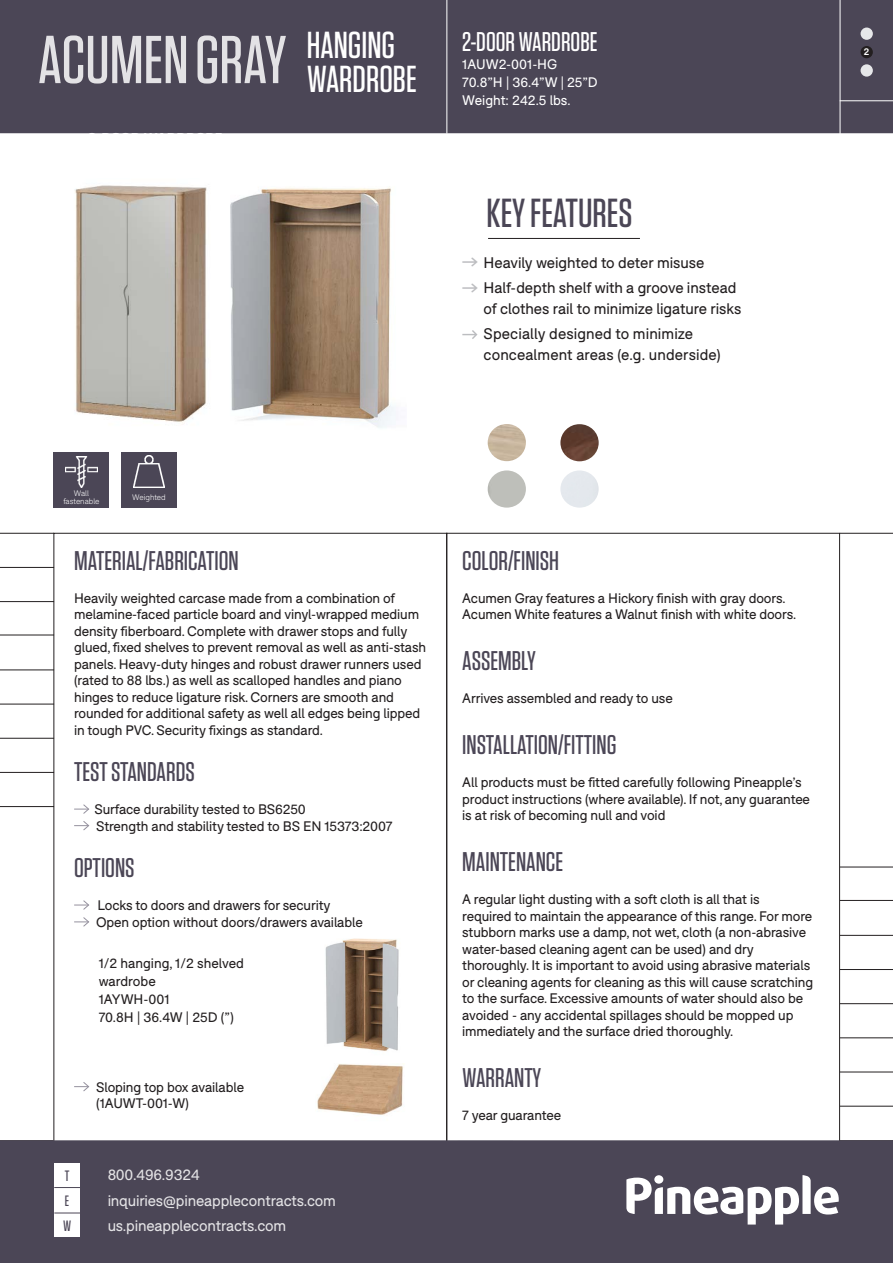
<style>
.page{position:relative;width:893px;height:1263px;background:#fff}
.page>*{position:absolute;margin:0;border:0;box-sizing:border-box;transform-origin:0 0}
.t1{font:500 67.5px "Tungsten";color:#fff}
.t2{font:500 40.5px "Tungsten";color:#4b4656}
.t3{font:500 37.5px "Tungsten";color:#fff}
.t4{font:500 27px "Tungsten";color:#4b4656}
.t5{font:500 27px "Tungsten";color:#fff}
.FEATURES___OPTIONS_bullets{font:15px/21px "F37 Bolton";color:#231f20}
.t6{font:15px "F37 Bolton";letter-spacing:-.01em;color:#fff}
.t7{font:500 15px "Tungsten";color:#4b4656}
.t8{font:13.5px/16.5px "F37 Bolton";letter-spacing:-.01em;color:#231f20}
.t9{font:13.5px/18px "F37 Bolton";color:#fff}
.PRODUCT_DIMS{font:700 9.45px "F37 Bolton";color:#fff}
.t10{font:300 7.8px/7.8px "F37 Bolton";color:#fff;text-align:center}
.s1{font-family:"Pinearrow";font-size:13.5px;color:#bcbdc0}
</style>
<div class="page">
<div style="left:1px;top:1px;width:891px;height:131px;background:#4b4656"></div>
<div style="left:0;top:0;width:893px;height:133px;border:2px solid #4b4656"></div>
<div style="left:1px;top:1141px;width:891px;height:121px;background:#4b4656"></div>
<div style="left:0;top:1140px;width:893px;height:123px;border:2px solid #4b4656"></div>
<hr style="left:840px;top:867px;width:53px;height:1px;background:#231f20">
<hr style="left:840px;top:1003px;width:53px;height:1px;background:#231f20">
<hr style="left:840px;top:935px;width:53px;height:1px;background:#231f20">
<hr style="left:840px;top:1072px;width:53px;height:1px;background:#231f20">
<hr style="left:840px;top:1037px;width:53px;height:1px;background:#231f20">
<hr style="left:840px;top:969px;width:53px;height:1px;background:#231f20">
<hr style="left:840px;top:1106px;width:53px;height:1px;background:#231f20">
<hr style="left:840px;top:900px;width:53px;height:1px;background:#231f20">
<svg style="left:626px;top:1175px;width:213px;height:49px"></svg>
<div style="left:654px;top:1175px;width:9px;height:9px;background:#fff;border-radius:50%"></div>
<div style="left:54px;top:1162px;width:26px;height:25px;background:#fff"></div>
<div style="left:54px;top:1187px;width:26px;height:25px;background:#fff"></div>
<svg style="left:54px;top:1187px;width:26px;height:1px"></svg>
<hr style="left:840px;top:533px;width:53px;height:1px;background:#231f20">
<div style="left:53px;top:452px;width:56px;height:55px;background:#4b4656"></div>
<img style="left:65px;top:457px;width:32px;height:30px">
<hr style="left:840px;top:0;width:1px;height:135px;background:#fff">
<hr style="left:840px;top:100px;width:53px;height:1px;background:#fff">
<hr style="left:446px;top:0;width:1px;height:134px;background:#fff">
<svg style="left:74px;top:821px;width:15px;height:10px"></svg>
<svg style="left:74px;top:804px;width:15px;height:10px"></svg>
<hr style="left:0;top:601px;width:54px;height:1px;background:#231f20">
<hr style="left:0;top:738px;width:54px;height:1px;background:#231f20">
<hr style="left:0;top:669px;width:54px;height:1px;background:#231f20">
<hr style="left:0;top:533px;width:54px;height:1px;background:#231f20">
<hr style="left:0;top:806px;width:54px;height:1px;background:#231f20">
<hr style="left:0;top:772px;width:54px;height:1px;background:#231f20">
<hr style="left:0;top:704px;width:54px;height:1px;background:#231f20">
<hr style="left:0;top:567px;width:54px;height:1px;background:#231f20">
<hr style="left:0;top:635px;width:54px;height:1px;background:#231f20">
<div style="left:54px;top:1212px;width:26px;height:25px;background:#fff"></div>
<svg style="left:54px;top:1212px;width:26px;height:1px"></svg>
<img style="left:75px;top:185px;width:132px;height:238px">
<svg style="left:74px;top:900px;width:15px;height:10px"></svg>
<svg style="left:74px;top:917px;width:15px;height:10px"></svg>
<img style="left:488px;top:470px;width:38px;height:38px">
<img style="left:488px;top:424px;width:38px;height:37px">
<img style="left:560px;top:470px;width:39px;height:38px">
<img style="left:560px;top:424px;width:39px;height:37px">
<img style="left:230px;top:187px;width:166px;height:241px">
<svg style="left:74px;top:1082px;width:15px;height:10px"></svg>
<svg style="left:462px;top:330px;width:15px;height:9px"></svg>
<hr style="left:488px;top:238px;width:152px;height:1px;background:#231f20">
<div style="left:861px;top:28px;width:12px;height:12px;background:#e6e7e9;border-radius:50%"></div>
<div style="left:861px;top:46px;width:12px;height:12px;background:#231f20;border-radius:50%"></div>
<div style="left:861px;top:64px;width:12px;height:13px;background:#e6e7e9;border-radius:50%"></div>
<div style="left:121px;top:452px;width:56px;height:55px;background:#4b4656"></div>
<img style="left:134px;top:456px;width:30px;height:31px">
<img style="left:317px;top:1063px;width:87px;height:52px">
<img style="left:325px;top:938px;width:74px;height:113px">
<h1 class="t1" style="left:38px;top:25px;width:250px">ACUMEN GRAY</h1>
<p class="t3" style="left:307px;top:25px;width:90px">HANGING</p>
<p class="t3" style="left:307px;top:60px;width:112px">WARDROBE</p>
<p class="t5" style="left:462px;top:27px;width:137px">2-DOOR WARDROBE</p>
<p class="t9" style="left:462px;top:55px;width:137px">1AUW2-001-HG<br>70.8”H | 36.4”W | 25”D</p>
<p class="t9" style="left:462px;top:91px;width:110px">Weight: 242.5 lbs.</p>
<p class="t2" style="left:487px;top:192px;width:148px">KEY FEATURES</p>
<p class="FEATURES___OPTIONS_bullets" style="left:462px;top:252px;width:244px"><span class="s1">a</span> Heavily weighted to deter misuse</p>
<p class="FEATURES___OPTIONS_bullets" style="left:484px;top:277px;width:259px;text-indent:-21px"><span class="s1">a</span> Half-depth shelf with a groove instead of clothes rail to minimize ligature risks</p>
<p class="FEATURES___OPTIONS_bullets" style="left:484px;top:323px;width:239px">Specially designed to minimize concealment areas (e.g. underside)</p>
<p class="t10" style="left:63px;top:489px;width:38px">Wall fastenable</p>
<p class="t10" style="left:132px;top:493px;width:35px">Weighted</p>
<p class="t4" style="left:74px;top:546px;width:166px">MATERIAL/FABRICATION</p>
<p class="t8" style="left:74px;top:590px;width:322px">Heavily weighted carcase made from a combination of</p>
<p class="t8" style="left:74px;top:606px;width:346px">melamine-faced particle board and vinyl-wrapped medium</p>
<p class="t8" style="left:74px;top:623px;width:353px">density fiberboard. Complete with drawer stops and fully glued, fixed shelves to prevent removal as well as anti-stash</p>
<p class="t8" style="left:74px;top:656px;width:349px">panels. Heavy-duty hinges and robust drawer runners used</p>
<p class="t8" style="left:74px;top:672px;width:348px">(rated to 88 lbs.) as well as scalloped handles and piano hinges to reduce ligature risk. Corners are smooth and rounded for additional safety as well all edges being lipped in tough PVC. Security fixings as standard.</p>
<p class="t4" style="left:74px;top:758px;width:122px">TEST STANDARDS</p>
<p class="t8" style="left:94px;top:801px;width:213px">Surface durability tested to BS6250</p>
<p class="t8" style="left:96px;top:818px;width:298px">Strength and stability tested to BS EN 15373:2007</p>
<p class="t4" style="left:74px;top:854px;width:62px">OPTIONS</p>
<p class="t8" style="left:98px;top:897px;width:234px">Locks to doors and drawers for security</p>
<p class="t8" style="left:96px;top:914px;width:268px">Open option without doors/drawers available</p>
<p class="t8" style="left:99px;top:955px;width:147px;line-height:18px">1/2 hanging, 1/2 shelved wardrobe</p>
<p class="t8" style="left:99px;top:991px;width:72px">1AYWH-001</p>
<p class="t8" style="left:99px;top:1009px;width:137px">70.8H | 36.4W | 25D (”)</p>
<p class="t8" style="left:96px;top:1079px;width:149px">Sloping top box available</p>
<p class="t8" style="left:96px;top:1095px;width:94px">(1AUWT-001-W)</p>
<p class="t7" style="left:65px;top:1168px;width:6px">T</p>
<p class="t6" style="left:107px;top:1166px;width:94px">800.496.9324</p>
<p class="t7" style="left:65px;top:1193px;width:6px">E</p>
<p class="t6" style="left:107px;top:1191px;width:230px">inquiries@pineapplecontracts.com</p>
<p class="t7" style="left:63px;top:1218px;width:10px">W</p>
<p class="t6" style="left:107px;top:1217px;width:180px">us.pineapplecontracts.com</p>
<p class="t4" style="left:462px;top:546px;width:98px">COLOR/FINISH</p>
<p class="t8" style="left:462px;top:590px;width:335px">Acumen Gray features a Hickory finish with gray doors.<br>Acumen White features a Walnut finish with white doors.</p>
<p class="t4" style="left:462px;top:647px;width:75px">ASSEMBLY</p>
<p class="t8" style="left:462px;top:690px;width:212px">Arrives assembled and ready to use</p>
<p class="t4" style="left:462px;top:731px;width:156px">INSTALLATION/FITTING</p>
<p class="t8" style="left:462px;top:774px;width:349px">All products must be fitted carefully following Pineapple’s product instructions (where available). If not, any guarantee is at risk of becoming null and void</p>
<p class="t4" style="left:462px;top:848px;width:102px">MAINTENANCE</p>
<p class="t8" style="left:462px;top:891px;width:299px">A regular light dusting with a soft cloth is all that is</p>
<p class="t8" style="left:462px;top:908px;width:351px">required to maintain the appearance of this range. For more</p>
<p class="t8" style="left:462px;top:924px;width:345px">stubborn marks use a damp, not wet, cloth (a non-abrasive</p>
<p class="t8" style="left:462px;top:941px;width:352px">water-based cleaning agent can be used) and dry thoroughly. It is important to avoid using abrasive materials or cleaning agents for cleaning as this will cause scratching to the surface. Excessive amounts of water should also be avoided - any accidental spillages should be mopped up immediately and the surface dried thoroughly.</p>
<p class="t4" style="left:462px;top:1064px;width:80px">WARRANTY</p>
<p class="t8" style="left:462px;top:1107px;width:100px">7 year guarantee</p>
<p class="PRODUCT_DIMS" style="left:864px;top:46px;width:7px">2</p>
</div>
